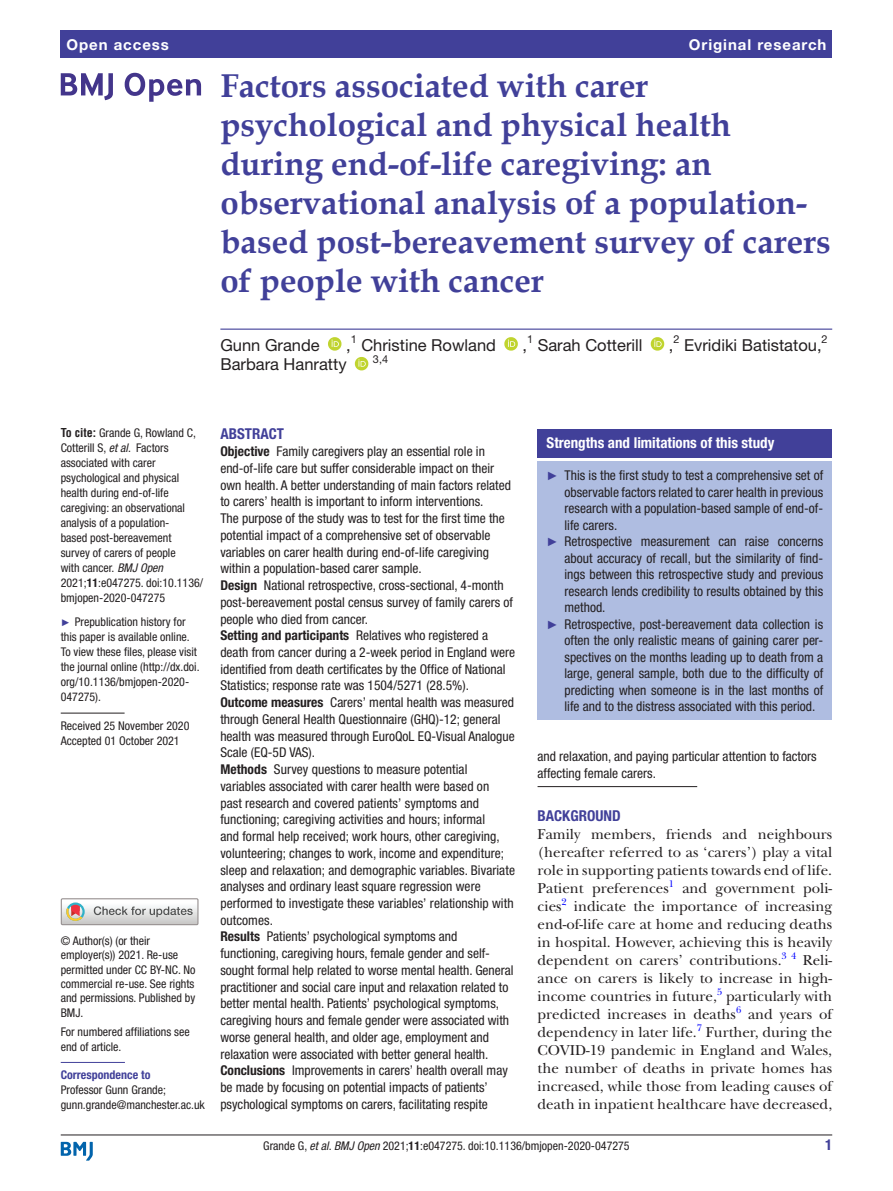
<style>
.page{position:relative;width:893px;height:1191px;background:#fff}
.page>*{position:absolute;margin:0;border:0;box-sizing:border-box;transform-origin:0 0}
.t1{font:700 33px/39px "Book Antiqua";color:#414099}
.t2{font:16.5px "Helvetica Neue LT Std";color:#231f20}
.t3{font:15px/18px "New Baskerville";color:#231f20;text-align:justify}
.t4{font:700 condensed 15px "Helvetica Neue LT Std";color:#fff}
.t5{font:700 15px "Helvetica Neue LT Std";letter-spacing:.065em;color:#fff}
.t6{font:700 condensed 15px "Helvetica Neue LT Std";color:#414099}
.t7{font:condensed 13.5px/16.8px "Helvetica Neue LT Std";color:#231f20}
.t8{font:condensed 12px/15px "Helvetica Neue LT Std";color:#231f20}
.t9{font:700 condensed 12px "Helvetica Neue LT Std";color:#414099}
.t10{font:10.95px "Helvetica Neue LT Std";color:#231f20}
.t11{font:9.9px "New Baskerville";color:#00f}
.s1{font-family:"Helvetica LT Std";font-weight:700}
.s2{font-style:italic}
.s3{font-weight:700}
.s4{font-family:"Arial";font-stretch:normal;font-size:9.75px;color:#414099}
.s5{font-family:"Arial";font-stretch:normal;font-size:12px;color:#414099}
</style>
<div class="page">
<hr style="left:61px;top:1134px;width:771px;height:1px;background:#231f20">
<svg style="left:61px;top:1141px;width:32px;height:19px"></svg>
<div style="left:61px;top:31px;width:771px;height:27px;background:#414099"></div>
<hr style="left:220px;top:328px;width:612px;height:2px;background:#414099">
<svg style="left:328px;top:337px;width:13px;height:14px"></svg>
<svg style="left:504px;top:337px;width:14px;height:14px"></svg>
<svg style="left:651px;top:337px;width:13px;height:14px"></svg>
<svg style="left:355px;top:357px;width:13px;height:13px"></svg>
<hr style="left:61px;top:712px;width:64px;height:1px;background:#231f20">
<hr style="left:61px;top:1062px;width:64px;height:1px;background:#414099">
<svg style="left:61px;top:73px;width:52px;height:27px"></svg>
<svg style="left:125px;top:73px;width:76px;height:29px"></svg>
<div style="left:61px;top:898px;width:138px;height:27px;border:1px solid #969090"></div>
<svg style="left:61px;top:898px;width:137px;height:26px"></svg>
<hr style="left:538px;top:786px;width:159px;height:1px;background:#231f20">
<div style="left:538px;top:429px;width:294px;height:28px;background:#414099"></div>
<div style="left:538px;top:461px;width:294px;height:259px;background:#afbde1"></div>
<p class="t5" style="left:66px;top:35px;width:104px">Open access</p>
<p class="t5" style="left:689px;top:35px;width:139px">Original research</p>
<h1 class="t1" style="left:220px;top:66px;width:612px">Factors associated with carer psychological and physical health during end-of-life caregiving: an observational analysis of a population&shy;based post-bereavement survey of carers of people with cancer</h1>
<p class="t2" style="left:220px;top:335px;width:101px">Gunn Grande</p>
<p class="t2" style="left:346px;top:335px;width:6px">,</p>
<p class="t10" style="left:351px;top:333px;width:8px">1</p>
<p class="t2" style="left:361px;top:335px;width:136px">Christine Rowland</p>
<p class="t10" style="left:527px;top:333px;width:8px">1</p>
<p class="t2" style="left:538px;top:335px;width:106px">Sarah Cotterill</p>
<p class="t10" style="left:673px;top:333px;width:8px">2</p>
<p class="t2" style="left:684px;top:335px;width:139px">Evridiki Batistatou,</p>
<p class="t10" style="left:822px;top:333px;width:8px">2</p>
<p class="t2" style="left:522px;top:335px;width:6px">,</p>
<p class="t2" style="left:669px;top:335px;width:6px">,</p>
<p class="t2" style="left:220px;top:355px;width:128px">Barbara Hanratty</p>
<p class="t10" style="left:373px;top:352px;width:17px">3,4</p>
<p class="t8" style="left:61px;top:425px;width:144px"><span class="s1">To cite:</span> Grande G, Rowland C,<br>Cotterill S, <span class="s2">et al</span>. Factors associated with carer psychological and physical health during end-of-life caregiving: an observational analysis of a population-<br>based post-bereavement survey of carers of people<br>with cancer. <span class="s2">BMJ Open<br></span>2021;<span class="s3">11</span>:e047275. doi:10.1136/ bmjopen-2020-047275</p>
<p class="t8" style="left:61px;top:614px;width:140px"><span class="s4">►</span> Prepublication history for this paper is available online.<br>To view these files, please visit the journal online (http://dx.doi. org/10.1136/bmjopen-2020-<br>047275).</p>
<p class="t8" style="left:61px;top:718px;width:130px">Received 25 November 2020<br>Accepted 01 October 2021</p>
<p class="t8" style="left:61px;top:933px;width:136px;line-height:14.4px">© Author(s) (or their employer(s)) 2021. Re-use permitted under CC BY-NC. No commercial re-use. See rights and permissions. Published by<br>BMJ.</p>
<p class="t8" style="left:61px;top:1024px;width:130px">For numbered affiliations see end of article.</p>
<p class="t9" style="left:61px;top:1067px;width:91px">Correspondence to</p>
<p class="t8" style="left:61px;top:1082px;width:146px">Professor Gunn Grande; gunn.grande@manchester.ac.uk</p>
<p class="t6" style="left:220px;top:425px;width:65px">ABSTRACT</p>
<p class="t7" style="left:220px;top:443px;width:296px"><span class="s3">Objective</span> Family caregivers play an essential role in end-of-life care but suffer considerable impact on their own health. A better understanding of main factors related to carers’ health is important to inform interventions.<br>The purpose of the study was to test for the first time the potential impact of a comprehensive set of observable variables on carer health during end-of-life caregiving within a population-based carer sample.<br><span class="s3">Design</span> National retrospective, cross-sectional, 4-month post-bereavement postal census survey of family carers of people who died from cancer.<br><span class="s3">Setting and participants</span> Relatives who registered a death from cancer during a 2-week period in England were identified from death certificates by the Office of National Statistics; response rate was 1504/5271 (28.5%).<br><span class="s3">Outcome measures</span> Carers’ mental health was measured through General Health Questionnaire (GHQ)-12; general health was measured through EuroQoL EQ-Visual Analogue Scale (EQ-5D VAS).<br><span class="s3">Methods</span> Survey questions to measure potential variables associated with carer health were based on<br>past research and covered patients’ symptoms and functioning; caregiving activities and hours; informal<br>and formal help received; work hours, other caregiving, volunteering; changes to work, income and expenditure; sleep and relaxation; and demographic variables. Bivariate analyses and ordinary least square regression were performed to investigate these variables’ relationship with outcomes.<br><span class="s3">Results</span> Patients’ psychological symptoms and functioning, caregiving hours, female gender and self&shy;sought formal help related to worse mental health. General practitioner and social care input and relaxation related to better mental health. Patients’ psychological symptoms, caregiving hours and female gender were associated with worse general health, and older age, employment and relaxation were associated with better general health.<br><span class="s3">Conclusions</span> Improvements in carers’ health overall may be made by focusing on potential impacts of patients’ psychological symptoms on carers, facilitating respite</p>
<p class="t4" style="left:547px;top:434px;width:229px">Strengths and limitations of this study</p>
<p class="t7" style="left:547px;top:467px;width:278px"><span class="s5">►</span> This is the first study to test a comprehensive set of</p>
<p class="t7" style="left:565px;top:483px;width:260px">observable factors related to carer health in previous</p>
<p class="t7" style="left:565px;top:500px;width:260px">research with a population-based sample of end-of-</p>
<p class="t7" style="left:565px;top:516px;width:54px">life carers.</p>
<p class="t7" style="left:547px;top:533px;width:278px"><span class="s5">►</span> Retrospective measurement can raise concerns</p>
<p class="t7" style="left:565px;top:549px;width:260px">about accuracy of recall, but the similarity of find-</p>
<p class="t7" style="left:565px;top:566px;width:260px">ings between this retrospective study and previous</p>
<p class="t7" style="left:565px;top:582px;width:260px">research lends credibility to results obtained by this</p>
<p class="t7" style="left:565px;top:599px;width:42px">method.</p>
<p class="t7" style="left:547px;top:615px;width:278px"><span class="s5">►</span> Retrospective, post-bereavement data collection is</p>
<p class="t7" style="left:565px;top:632px;width:260px">often the only realistic means of gaining carer per-</p>
<p class="t7" style="left:565px;top:648px;width:260px">spectives on the months leading up to death from a</p>
<p class="t7" style="left:565px;top:665px;width:260px">large, general sample, both due to the difficulty of</p>
<p class="t7" style="left:565px;top:681px;width:260px">predicting when someone is in the last months of</p>
<p class="t7" style="left:565px;top:698px;width:252px">life and to the distress associated with this period.</p>
<p class="t7" style="left:538px;top:748px;width:281px">and relaxation, and paying particular attention to factors affecting female carers.</p>
<p class="t6" style="left:538px;top:807px;width:85px">BACKGROUND</p>
<p class="t3" style="left:538px;top:825px;width:296px">Family members, friends and neighbours (hereafter referred to as ‘carers’) play a vital role in supporting patients towards end of life.<br>Patient preferences</p>
<p class="t11" style="left:669px;top:877px;width:7px">1</p>
<p class="t3" style="left:682px;top:879px;width:151px">and government poli-</p>
<p class="t3" style="left:538px;top:897px;width:25px">cies</p>
<p class="t11" style="left:562px;top:895px;width:7px">2</p>
<p class="t3" style="left:538px;top:897px;width:296px;text-indent:36px">indicate the importance of increasing end-of-life care at home and reducing deaths in hospital. However, achieving this is heavily dependent on carers’ contributions.</p>
<p class="t11" style="left:782px;top:949px;width:16px">3 4</p>
<p class="t3" style="left:538px;top:951px;width:296px;text-indent:265px">Reli&shy;ance on carers is likely to increase in high&shy;income countries in future,</p>
<p class="t11" style="left:717px;top:985px;width:7px">5</p>
<p class="t3" style="left:538px;top:987px;width:296px;text-indent:189px">particularly with predicted increases in deaths</p>
<p class="t11" style="left:736px;top:1003px;width:7px">6</p>
<p class="t3" style="left:748px;top:1005px;width:86px">and years of</p>
<p class="t11" style="left:697px;top:1021px;width:7px">7</p>
<p class="t3" style="left:538px;top:1023px;width:296px;text-indent:168px">Further, during the COVID-19 pandemic in England and Wales, the number of deaths in private homes has increased, while those from leading causes of death in inpatient healthcare have decreased,</p>
<p class="t3" style="left:538px;top:1023px;width:161px">dependency in later life.</p>
<p class="t8" style="left:263px;top:1137px;width:368px">Grande G, <span class="s2">et al</span>. <span class="s2">BMJ Open</span> 2021;<span class="s3">11</span>:e047275. doi:10.1136/bmjopen-2020-047275</p>
<p class="t6" style="left:825px;top:1135px;width:9px">1</p>
</div>
